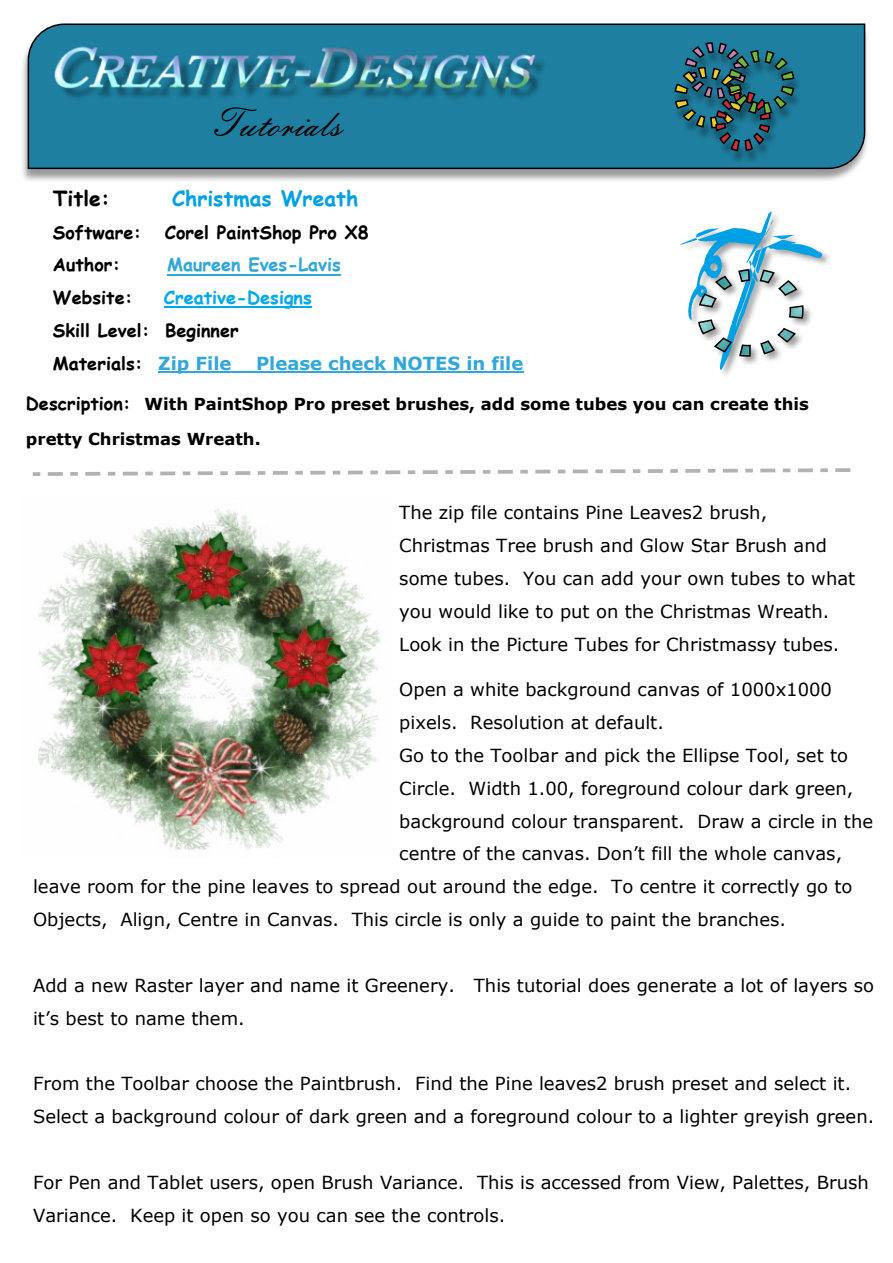
<style>
.page{position:relative;width:893px;height:1263px;background:#fff}
.page>*{position:absolute;margin:0;border:0;box-sizing:border-box;transform-origin:0 0}
.t1{font:38.85px "Embassy BT";color:#000}
.t2{font:700 21px "Comic Sans MS";color:#00a0e4}
.t3{font:700 21px "Comic Sans MS";color:#000}
.t4{font:18px/32.8px "Verdana";color:#000}
.t5{font:700 18px/32.8px "Comic Sans MS";color:#000}
.t6{font:700 18px "Verdana";color:#32a7d9}
.t7{font:700 18px "Comic Sans MS";color:#32a7d9}
.t8{font:700 18px "Comic Sans MS";color:#00a9ec}
.t9{font:700 16.5px/34.3px "Verdana";color:#000}
.s1{font-family:"Verdana";color:#32a7d9}
.s2{font-family:"Comic Sans MS";font-size:18px}
</style>
<div class="page">
<img style="left:22px;top:32px;width:846px;height:149px">
<svg style="left:27px;top:23px;width:839px;height:147px;background:#257995"></svg>
<img style="left:656px;top:27px;width:160px;height:154px">
<svg style="left:673px;top:41px;width:122px;height:111px;background:#276776"></svg>
<img style="left:47px;top:33px;width:630px;height:110px">
<svg style="left:680px;top:212px;width:142px;height:159px"></svg>
<svg style="left:32px;top:468px;width:819px;height:8px"></svg>
<hr style="left:167px;top:274px;width:174px;height:1px;background:#32a7d9">
<hr style="left:164px;top:307px;width:148px;height:1px;background:#00a9ec">
<hr style="left:158px;top:371px;width:365px;height:2px;background:#32a7d9">
<img style="left:38px;top:509px;width:343px;height:341px">
<h1 class="t1" style="left:212px;top:107px;width:131px">Tutorials</h1>
<p class="t3" style="left:53px;top:189px;width:59px">Title:</p>
<p class="t2" style="left:172px;top:189px;width:187px">Christmas Wreath</p>
<p class="t5" style="left:53px;top:218px;width:90px">Software:</p>
<p class="t5" style="left:165px;top:218px;width:205px">Corel PaintShop Pro X8</p>
<p class="t5" style="left:53px;top:250px;width:69px">Author:</p>
<p class="t7" style="left:167px;top:257px;width:175px">Maureen Eves-Lavis</p>
<p class="t5" style="left:53px;top:283px;width:81px">Website:</p>
<p class="t8" style="left:164px;top:290px;width:149px">Creative-Designs</p>
<p class="t5" style="left:53px;top:316px;width:187px">Skill Level: Beginner<br>Materials: <span class="s1">Zip File</span></p>
<p class="t6" style="left:256px;top:356px;width:269px">Please check NOTES in file</p>
<p class="t9" style="left:26px;top:388px;width:784px"><span class="s2">Description:</span> With PaintShop Pro preset brushes, add some tubes you can create this pretty Christmas Wreath.</p>
<p class="t4" style="left:399px;top:498px;width:457px">The zip file contains Pine Leaves2 brush, Christmas Tree brush and Glow Star Brush and some tubes. You can add your own tubes to what you would like to put on the Christmas Wreath.<br>Look in the Picture Tubes for Christmassy tubes.</p>
<p class="t4" style="left:399px;top:675px;width:434px">Open a white background canvas of 1000x1000</p>
<p class="t4" style="left:399px;top:708px;width:266px">pixels. Resolution at default.</p>
<p class="t4" style="left:399px;top:740px;width:450px">Go to the Toolbar and pick the Ellipse Tool, set to</p>
<p class="t4" style="left:399px;top:773px;width:456px">Circle. Width 1.00, foreground colour dark green,</p>
<p class="t4" style="left:399px;top:806px;width:475px">background colour transparent. Draw a circle in the</p>
<p class="t4" style="left:399px;top:839px;width:444px">centre of the canvas. Don’t fill the whole canvas,</p>
<p class="t4" style="left:33px;top:872px;width:821px">leave room for the pine leaves to spread out around the edge. To centre it correctly go to</p>
<p class="t4" style="left:33px;top:905px;width:754px">Objects, Align, Centre in Canvas. This circle is only a guide to paint the branches.</p>
<p class="t4" style="left:33px;top:970px;width:842px">Add a new Raster layer and name it Greenery. This tutorial does generate a lot of layers so it’s best to name them.</p>
<p class="t4" style="left:33px;top:1069px;width:843px">From the Toolbar choose the Paintbrush. Find the Pine leaves2 brush preset and select it.<br>Select a background colour of dark green and a foreground colour to a lighter greyish green.</p>
<p class="t4" style="left:33px;top:1167px;width:837px">For Pen and Tablet users, open Brush Variance. This is accessed from View, Palettes, Brush<br>Variance. Keep it open so you can see the controls.</p>
</div>
